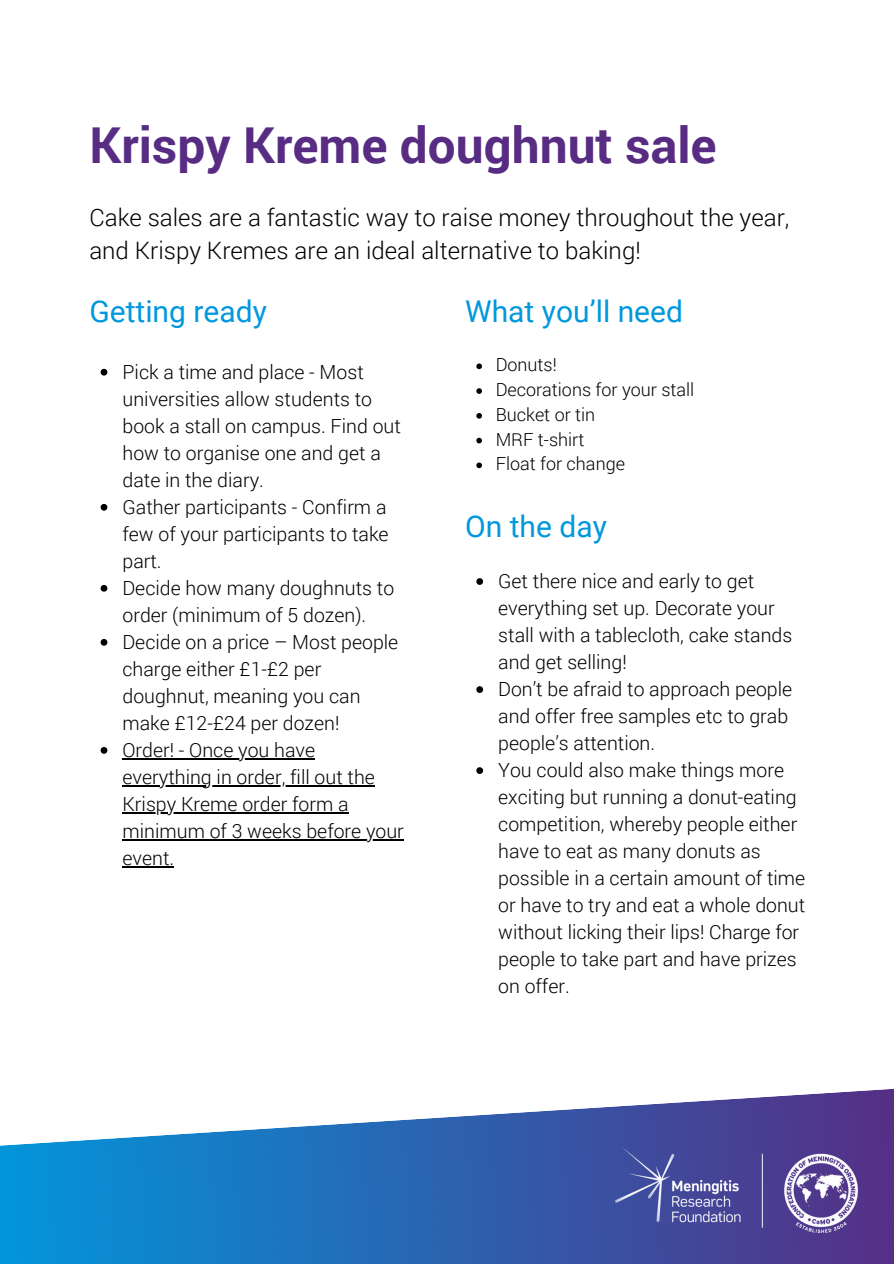
<style>
.page{position:relative;width:894px;height:1264px;background:#fff}
.page>*{position:absolute;margin:0;border:0;box-sizing:border-box;transform-origin:0 0}
.t1{font:700 49.5px "Roboto";color:#582c83}
.t2{font:30px "Roboto";color:#0098dc}
.t3{font:300 24px/32.7px "Roboto";color:#000}
.t4{font:300 19.5px/27px "Roboto";color:#000}
.t5{font:300 18px "Roboto";color:#000}
</style>
<div class="page">
<svg style="left:0;top:1089px;width:893px;height:174px"></svg>
<img style="left:615px;top:1145px;width:242px;height:87px">
<svg style="left:101px;top:369px;width:6px;height:6px"></svg>
<svg style="left:101px;top:504px;width:6px;height:6px"></svg>
<svg style="left:101px;top:585px;width:6px;height:6px"></svg>
<svg style="left:101px;top:639px;width:6px;height:6px"></svg>
<svg style="left:101px;top:747px;width:6px;height:6px"></svg>
<hr style="left:122px;top:758px;width:193px;height:1px;background:#000">
<hr style="left:122px;top:785px;width:253px;height:1px;background:#000">
<hr style="left:122px;top:812px;width:226px;height:1px;background:#000">
<hr style="left:122px;top:839px;width:282px;height:1px;background:#000">
<hr style="left:122px;top:866px;width:52px;height:1px;background:#000">
<svg style="left:476px;top:363px;width:6px;height:6px"></svg>
<svg style="left:476px;top:388px;width:6px;height:6px"></svg>
<svg style="left:476px;top:413px;width:6px;height:5px"></svg>
<svg style="left:476px;top:438px;width:6px;height:5px"></svg>
<svg style="left:476px;top:462px;width:6px;height:6px"></svg>
<svg style="left:476px;top:578px;width:7px;height:7px"></svg>
<svg style="left:476px;top:686px;width:7px;height:7px"></svg>
<svg style="left:476px;top:767px;width:7px;height:7px"></svg>
<h2 class="t1" style="left:89px;top:111px;width:628px">Krispy Kreme doughnut sale</h2>
<h2 class="t3" style="left:89px;top:200px;width:701px">Cake sales are a fantastic way to raise money throughout the year, and Krispy Kremes are an ideal alternative to baking!</h2>
<p class="t2" style="left:89px;top:294px;width:179px">Getting ready</p>
<p class="t4" style="left:122px;top:358px;width:280px">Pick a time and place - Most universities allow students to book a stall on campus. Find out how to organise one and get a date in the diary.</p>
<p class="t4" style="left:122px;top:493px;width:267px;text-align:justify">Gather participants - Confirm a few of your participants to take part.</p>
<p class="t4" style="left:122px;top:574px;width:273px">Decide how many doughnuts to order (minimum of 5 dozen).</p>
<p class="t4" style="left:122px;top:628px;width:277px">Decide on a price – Most people charge either £1-£2 per doughnut, meaning you can make £12-£24 per dozen!</p>
<p class="t4" style="left:122px;top:736px;width:194px">Order! - Once you have</p>
<p class="t4" style="left:122px;top:763px;width:254px">everything in order, fill out the</p>
<p class="t4" style="left:122px;top:790px;width:227px">Krispy Kreme order form a</p>
<p class="t4" style="left:122px;top:817px;width:283px">minimum of 3 weeks before your event.</p>
<p class="t2" style="left:465px;top:294px;width:219px">What you’ll need</p>
<h2 class="t5" style="left:495px;top:352px;width:63px">Donuts!</h2>
<p class="t5" style="left:495px;top:377px;width:200px">Decorations for your stall</p>
<p class="t5" style="left:495px;top:402px;width:101px">Bucket or tin</p>
<p class="t5" style="left:495px;top:427px;width:90px">MRF t-shirt</p>
<h4 class="t5" style="left:495px;top:451px;width:131px">Float for change</h4>
<h2 class="t2" style="left:465px;top:509px;width:143px">On the day</h2>
<p class="t4" style="left:498px;top:567px;width:308px">Get there nice and early to get everything set up. Decorate your stall with a tablecloth, cake stands and get selling!<br>Don’t be afraid to approach people and offer free samples etc to grab people’s attention.<br>You could also make things more exciting but running a donut-eating competition, whereby people either have to eat as many donuts as possible in a certain amount of time or have to try and eat a whole donut without licking their lips! Charge for people to take part and have prizes on offer.</p>
</div>
